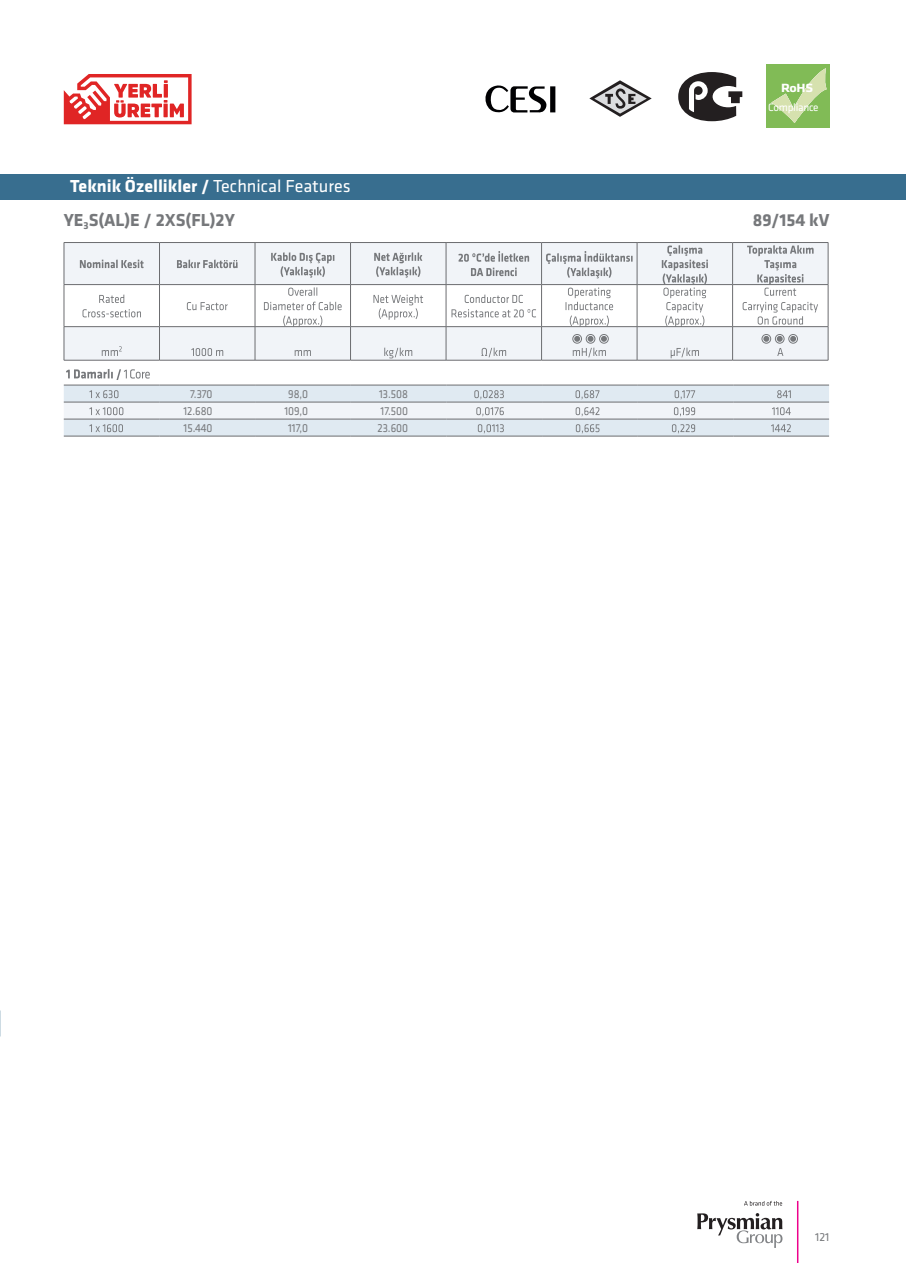
<style>
.page{position:relative;width:906px;height:1263px;background:#fff}
.page>*{position:absolute;margin:0;border:0;box-sizing:border-box;transform-origin:0 0}
.t1{font:700 18px "Klavika";color:#fff}
.t2{font:700 18px "Klavika";color:#76787b}
.t3{font:700 12.3px "Klavika";color:#fff;scale:1.14 1}
.t4{font:12px "Klavika";color:#76787b;scale:.9 1}
.t5{font:12px "Klavika";color:#76787b}
.t6{font:11.1px "Klavika";letter-spacing:-.025em;color:#fff}
.s1{font-weight:400}
</style>
<div class="page">
<div style="left:0;top:174px;width:906px;height:26px;background:#386e8f"></div>
<svg style="left:65px;top:243px;width:763px;height:117px;fill:#f1f4f8"></svg>
<hr style="left:64px;top:242px;width:95px;height:1px;background:#6c6d70">
<hr style="left:64px;top:243px;width:1px;height:41px;background:#6c6d70">
<hr style="left:159px;top:242px;width:96px;height:1px;background:#6c6d70">
<hr style="left:159px;top:243px;width:1px;height:41px;background:#6c6d70">
<hr style="left:255px;top:242px;width:95px;height:1px;background:#6c6d70">
<hr style="left:255px;top:243px;width:1px;height:41px;background:#6c6d70">
<hr style="left:350px;top:242px;width:96px;height:1px;background:#6c6d70">
<hr style="left:350px;top:243px;width:1px;height:41px;background:#6c6d70">
<hr style="left:446px;top:242px;width:95px;height:1px;background:#6c6d70">
<hr style="left:446px;top:243px;width:1px;height:41px;background:#6c6d70">
<hr style="left:541px;top:242px;width:96px;height:1px;background:#6c6d70">
<hr style="left:541px;top:243px;width:1px;height:41px;background:#6c6d70">
<hr style="left:637px;top:242px;width:95px;height:1px;background:#6c6d70">
<hr style="left:637px;top:243px;width:1px;height:41px;background:#6c6d70">
<hr style="left:732px;top:242px;width:96px;height:1px;background:#6c6d70">
<hr style="left:732px;top:243px;width:1px;height:41px;background:#6c6d70">
<hr style="left:828px;top:243px;width:1px;height:41px;background:#6c6d70">
<hr style="left:64px;top:284px;width:95px;height:1px;background:#6c6d70">
<hr style="left:64px;top:285px;width:1px;height:41px;background:#6c6d70">
<hr style="left:159px;top:284px;width:96px;height:1px;background:#6c6d70">
<hr style="left:159px;top:285px;width:1px;height:41px;background:#6c6d70">
<hr style="left:255px;top:284px;width:95px;height:1px;background:#6c6d70">
<hr style="left:255px;top:285px;width:1px;height:41px;background:#6c6d70">
<hr style="left:350px;top:284px;width:96px;height:1px;background:#6c6d70">
<hr style="left:350px;top:285px;width:1px;height:41px;background:#6c6d70">
<hr style="left:446px;top:284px;width:95px;height:1px;background:#6c6d70">
<hr style="left:446px;top:285px;width:1px;height:41px;background:#6c6d70">
<hr style="left:541px;top:284px;width:96px;height:1px;background:#6c6d70">
<hr style="left:541px;top:285px;width:1px;height:41px;background:#6c6d70">
<hr style="left:637px;top:284px;width:95px;height:1px;background:#6c6d70">
<hr style="left:637px;top:285px;width:1px;height:41px;background:#6c6d70">
<hr style="left:732px;top:284px;width:96px;height:1px;background:#6c6d70">
<hr style="left:732px;top:285px;width:1px;height:41px;background:#6c6d70">
<hr style="left:828px;top:285px;width:1px;height:41px;background:#6c6d70">
<hr style="left:64px;top:326px;width:95px;height:1px;background:#6c6d70">
<hr style="left:64px;top:327px;width:1px;height:33px;background:#6c6d70">
<hr style="left:159px;top:326px;width:96px;height:1px;background:#6c6d70">
<hr style="left:159px;top:327px;width:1px;height:33px;background:#6c6d70">
<hr style="left:255px;top:326px;width:95px;height:1px;background:#6c6d70">
<hr style="left:255px;top:327px;width:1px;height:33px;background:#6c6d70">
<hr style="left:350px;top:326px;width:96px;height:1px;background:#6c6d70">
<hr style="left:350px;top:327px;width:1px;height:33px;background:#6c6d70">
<hr style="left:446px;top:326px;width:95px;height:1px;background:#6c6d70">
<hr style="left:446px;top:327px;width:1px;height:33px;background:#6c6d70">
<hr style="left:541px;top:326px;width:96px;height:1px;background:#6c6d70">
<hr style="left:541px;top:327px;width:1px;height:33px;background:#6c6d70">
<hr style="left:637px;top:326px;width:95px;height:1px;background:#6c6d70">
<hr style="left:637px;top:327px;width:1px;height:33px;background:#6c6d70">
<hr style="left:732px;top:326px;width:96px;height:1px;background:#6c6d70">
<hr style="left:732px;top:327px;width:1px;height:33px;background:#6c6d70">
<hr style="left:828px;top:327px;width:1px;height:33px;background:#6c6d70">
<hr style="left:64px;top:360px;width:95px;height:1px;background:#6c6d70">
<hr style="left:159px;top:360px;width:96px;height:1px;background:#6c6d70">
<hr style="left:255px;top:360px;width:95px;height:1px;background:#6c6d70">
<hr style="left:350px;top:360px;width:96px;height:1px;background:#6c6d70">
<hr style="left:446px;top:360px;width:95px;height:1px;background:#6c6d70">
<hr style="left:541px;top:360px;width:96px;height:1px;background:#6c6d70">
<hr style="left:637px;top:360px;width:95px;height:1px;background:#6c6d70">
<hr style="left:732px;top:360px;width:96px;height:1px;background:#6c6d70">
<svg style="left:80px;top:260px;width:64px;height:8px"></svg>
<svg style="left:177px;top:260px;width:60px;height:8px"></svg>
<svg style="left:271px;top:252px;width:63px;height:26px"></svg>
<svg style="left:374px;top:252px;width:48px;height:26px"></svg>
<svg style="left:458px;top:251px;width:71px;height:11px"></svg>
<svg style="left:471px;top:268px;width:45px;height:8px"></svg>
<svg style="left:546px;top:251px;width:86px;height:27px"></svg>
<svg style="left:99px;top:295px;width:25px;height:8px"></svg>
<svg style="left:83px;top:309px;width:58px;height:8px"></svg>
<svg style="left:187px;top:302px;width:41px;height:8px"></svg>
<svg style="left:288px;top:287px;width:29px;height:9px"></svg>
<svg style="left:264px;top:302px;width:78px;height:25px"></svg>
<svg style="left:373px;top:295px;width:50px;height:25px"></svg>
<svg style="left:465px;top:295px;width:58px;height:8px"></svg>
<svg style="left:451px;top:309px;width:85px;height:8px"></svg>
<svg style="left:565px;top:287px;width:48px;height:40px"></svg>
<svg style="left:662px;top:245px;width:46px;height:82px"></svg>
<svg style="left:747px;top:245px;width:66px;height:51px"></svg>
<svg style="left:742px;top:302px;width:76px;height:23px"></svg>
<svg style="left:102px;top:346px;width:20px;height:10px"></svg>
<svg style="left:191px;top:348px;width:32px;height:8px"></svg>
<svg style="left:295px;top:350px;width:16px;height:6px"></svg>
<svg style="left:384px;top:348px;width:28px;height:10px"></svg>
<svg style="left:481px;top:348px;width:25px;height:9px"></svg>
<svg style="left:573px;top:348px;width:33px;height:9px"></svg>
<svg style="left:670px;top:348px;width:29px;height:10px"></svg>
<svg style="left:777px;top:348px;width:6px;height:8px"></svg>
<div style="left:572px;top:334px;width:10px;height:9px;border:1px solid #76787b;border-radius:50%"></div>
<div style="left:762px;top:334px;width:9px;height:9px;border:1px solid #76787b;border-radius:50%"></div>
<div style="left:586px;top:334px;width:9px;height:9px;border:1px solid #76787b;border-radius:50%"></div>
<div style="left:775px;top:334px;width:9px;height:9px;border:1px solid #76787b;border-radius:50%"></div>
<div style="left:599px;top:334px;width:9px;height:9px;border:1px solid #76787b;border-radius:50%"></div>
<div style="left:788px;top:334px;width:9px;height:9px;border:1px solid #76787b;border-radius:50%"></div>
<svg style="left:574px;top:336px;width:6px;height:6px"></svg>
<svg style="left:763px;top:336px;width:6px;height:6px"></svg>
<svg style="left:587px;top:336px;width:6px;height:6px"></svg>
<svg style="left:777px;top:336px;width:5px;height:6px"></svg>
<svg style="left:601px;top:336px;width:6px;height:6px"></svg>
<svg style="left:790px;top:336px;width:6px;height:6px"></svg>
<hr style="left:64px;top:436px;width:95px;height:1px;background:#6c6d70">
<hr style="left:159px;top:436px;width:96px;height:1px;background:#6c6d70">
<hr style="left:255px;top:436px;width:96px;height:1px;background:#6c6d70">
<hr style="left:351px;top:436px;width:95px;height:1px;background:#6c6d70">
<hr style="left:446px;top:436px;width:96px;height:1px;background:#6c6d70">
<hr style="left:542px;top:436px;width:96px;height:1px;background:#6c6d70">
<hr style="left:638px;top:436px;width:95px;height:1px;background:#6c6d70">
<hr style="left:733px;top:436px;width:96px;height:1px;background:#6c6d70">
<svg style="left:64px;top:369px;width:765px;height:67px"></svg>
<div style="left:765px;top:64px;width:64px;height:64px;background:#81bb56"></div>
<svg style="left:771px;top:68px;width:55px;height:55px"></svg>
<svg style="left:678px;top:72px;width:65px;height:50px"></svg>
<svg style="left:589px;top:80px;width:62px;height:37px"></svg>
<svg style="left:485px;top:85px;width:70px;height:28px"></svg>
<hr style="left:797px;top:1201px;width:1px;height:62px;background:#ed028c">
<svg style="left:697px;top:1213px;width:85px;height:35px"></svg>
<svg style="left:744px;top:1201px;width:38px;height:4px"></svg>
<svg style="left:64px;top:74px;width:128px;height:50px"></svg>
<p class="t3" style="left:781px;top:81px;width:30px">RoHS</p>
<p class="t6" style="left:768px;top:101px;width:52px">Compliance</p>
<p class="t1" style="left:70px;top:176px;width:282px">Teknik Özellikler / <span class="s1">Technical Features</span></p>
<p class="t2" style="left:64px;top:210px;width:172px">YE<sub>3</sub>S(AL)E / 2XS(FL)2Y</p>
<p class="t2" style="left:753px;top:210px;width:78px">89/154 kV</p>
<p class="t4" style="left:190px;top:388px;width:26px">7.370</p>
<p class="t4" style="left:288px;top:388px;width:24px">98,0</p>
<p class="t4" style="left:379px;top:388px;width:34px">13.508</p>
<p class="t4" style="left:183px;top:405px;width:34px">12.680</p>
<p class="t4" style="left:284px;top:405px;width:28px">109,0</p>
<p class="t4" style="left:380px;top:405px;width:32px">17.500</p>
<p class="t4" style="left:184px;top:422px;width:34px">15.440</p>
<p class="t4" style="left:288px;top:422px;width:24px">117,0</p>
<p class="t4" style="left:377px;top:422px;width:36px">23.600</p>
<p class="t5" style="left:815px;top:1230px;width:16px">121</p>
</div>
